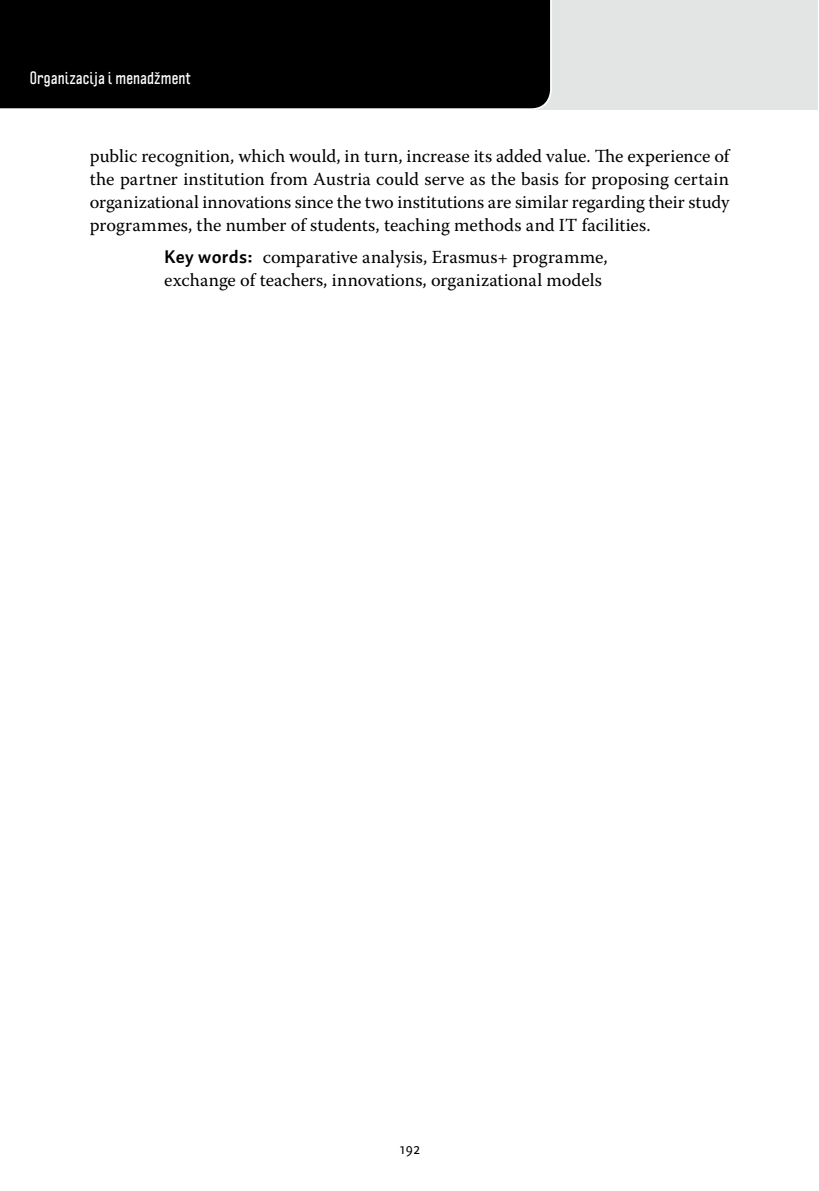
<style>
.page{position:relative;width:819px;height:1191px;background:#fff}
.page>*{position:absolute;margin:0;border:0;box-sizing:border-box;transform-origin:0 0}
.t1{font:18.38px/22.8px "Warnock Pro";color:#000;text-align:justify}
.t2{font:700 15.75px "Politica";letter-spacing:.015em;color:#fff}
.t3{font:15.75px "Delicious";color:#000}
.s1{font-family:"Auto 2";font-weight:700}
</style>
<div class="page">
<div style="left:0;top:0;width:817px;height:109px;background:#e3e4e4"></div>
<div style="left:0;top:0;width:552px;height:110px;background:#000"></div>
<p class="t2" style="left:30px;top:68px;width:162px">Organizacija i menadžment</p>
<p class="t1" style="left:90px;top:145px;width:641px">public recognition, which would, in turn, increase its added value. The experience of the partner institution from Austria could serve as the basis for proposing certain organizational innovations since the two institutions are similar regarding their study programmes, the number of students, teaching methods and IT facilities.</p>
<p class="t1" style="left:164px;top:246px;width:445px"><span class="s1">Key words:</span> comparative analysis, Erasmus+ programme, exchange of teachers, innovations, organizational models</p>
<p class="t3" style="left:399px;top:1140px;width:23px">192</p>
</div>
